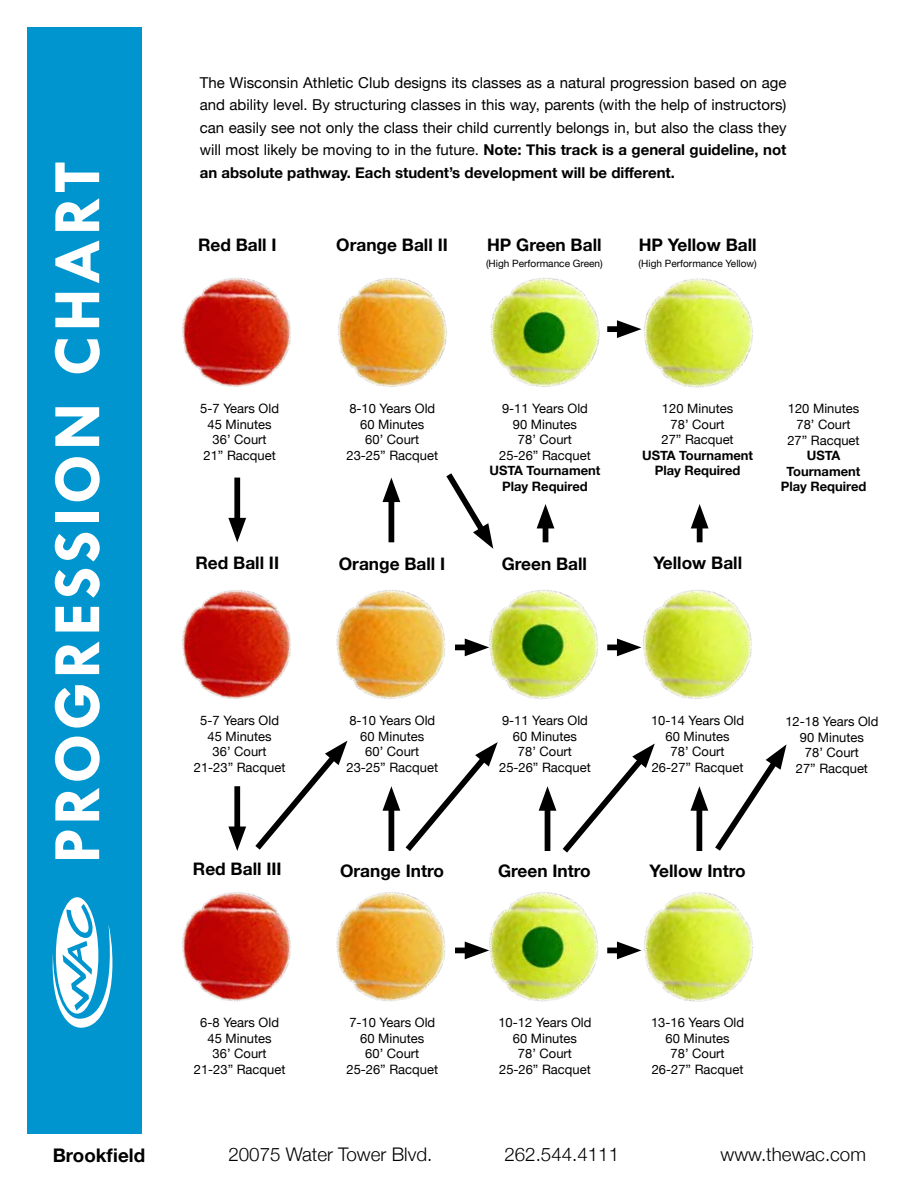
<style>
.page{position:relative;width:918px;height:1188px;background:#fff}
.page>*{position:absolute;margin:0;border:0;box-sizing:border-box;transform-origin:0 0}
.t1{font:700 68.4px "Tw Cen";letter-spacing:.05em;color:#fff}
.t2{font:300 18.75px "Helvetica Neue";color:#000}
.t3{font:700 18.75px "Helvetica Neue";color:#000}
.t4{font:700 17.25px "Helvetica Neue";color:#000}
.t5{font:15px/22.5px "Helvetica Neue";color:#000;text-align:justify}
.t6{font:12.9px/15.6px "Helvetica Neue";color:#000;text-align:center}
.t7{font:700 12.9px/15.6px "Helvetica Neue";color:#000;text-align:center}
.t8{font:10.05px "Helvetica Neue";color:#000}
.s1{font-weight:700}
</style>
<div class="page">
<img style="left:182px;top:278px;width:109px;height:109px">
<img style="left:490px;top:278px;width:110px;height:109px">
<img style="left:337px;top:278px;width:110px;height:109px">
<img style="left:641px;top:278px;width:112px;height:110px">
<img style="left:182px;top:590px;width:109px;height:109px">
<img style="left:489px;top:590px;width:121px;height:109px">
<img style="left:336px;top:590px;width:121px;height:109px">
<img style="left:641px;top:590px;width:111px;height:109px">
<img style="left:182px;top:892px;width:109px;height:110px">
<img style="left:489px;top:892px;width:121px;height:110px">
<img style="left:336px;top:892px;width:121px;height:110px">
<img style="left:641px;top:892px;width:113px;height:110px">
<div style="left:455px;top:645px;width:20px;height:5px;background:#000"></div>
<svg style="left:465px;top:639px;width:24px;height:17px"></svg>
<div style="left:455px;top:948px;width:20px;height:5px;background:#000"></div>
<svg style="left:465px;top:942px;width:24px;height:17px"></svg>
<div style="left:234px;top:478px;width:6px;height:50px;background:#000"></div>
<svg style="left:228px;top:518px;width:18px;height:24px"></svg>
<svg style="left:228px;top:741px;width:119px;height:110px"></svg>
<svg style="left:446px;top:473px;width:48px;height:76px"></svg>
<div style="left:389px;top:492px;width:5px;height:50px;background:#000"></div>
<svg style="left:382px;top:478px;width:18px;height:24px"></svg>
<svg style="left:382px;top:742px;width:116px;height:109px"></svg>
<svg style="left:539px;top:744px;width:116px;height:109px"></svg>
<svg style="left:690px;top:744px;width:97px;height:107px"></svg>
<div style="left:697px;top:518px;width:6px;height:24px;background:#000"></div>
<svg style="left:691px;top:504px;width:18px;height:24px"></svg>
<div style="left:543px;top:518px;width:5px;height:24px;background:#000"></div>
<svg style="left:537px;top:504px;width:17px;height:24px"></svg>
<div style="left:607px;top:326px;width:20px;height:6px;background:#000"></div>
<svg style="left:617px;top:320px;width:24px;height:18px"></svg>
<div style="left:607px;top:645px;width:20px;height:5px;background:#000"></div>
<svg style="left:617px;top:639px;width:24px;height:17px"></svg>
<div style="left:607px;top:948px;width:20px;height:5px;background:#000"></div>
<svg style="left:617px;top:942px;width:24px;height:17px"></svg>
<div style="left:27px;top:27px;width:114px;height:1107px;background:#0095cf"></div>
<svg style="left:52px;top:897px;width:61px;height:131px"></svg>
<h1 class="t1" style="left:36px;top:864px;width:704px;rotate:-90deg">PROGRESSION CHART</h1>
<p class="t5" style="left:200px;top:72px;width:588px">The Wisconsin Athletic Club designs its classes as a natural progression based on age and ability level. By structuring classes in this way, parents (with the help of instructors) can easily see not only the class their child currently belongs in, but also the class they will most likely be moving to in the future. <span class="s1">Note: This track is a general guideline, not an absolute pathway. Each student’s development will be different.</span></p>
<h3 class="t4" style="left:198px;top:232px;width:80px">Red Ball I</h3>
<h3 class="t4" style="left:336px;top:232px;width:113px">Orange Ball II</h3>
<h3 class="t4" style="left:639px;top:232px;width:119px">HP Yellow Ball</h3>
<p class="t8" style="left:639px;top:256px;width:120px">(High Performance Yellow)</p>
<h3 class="t4" style="left:487px;top:232px;width:116px">HP Green Ball</h3>
<p class="t8" style="left:486px;top:256px;width:118px">(High Performance Green)</p>
<p class="t6" style="left:200px;top:402px;width:80px">5-7 Years Old<br>45 Minutes<br>36’ Court<br>21” Racquet</p>
<p class="t6" style="left:346px;top:402px;width:93px">8-10 Years Old<br>60 Minutes<br>60’ Court<br>23-25” Racquet</p>
<p class="t6" style="left:499px;top:402px;width:93px">9-11 Years Old<br>90 Minutes<br>78’ Court<br>25-26” Racquet</p>
<p class="t7" style="left:489px;top:463px;width:113px">USTA Tournament<br>Play Required</p>
<p class="t6" style="left:661px;top:402px;width:74px">120 Minutes<br>78’ Court<br>27” Racquet</p>
<p class="t7" style="left:642px;top:448px;width:113px">USTA Tournament<br>Play Required</p>
<h3 class="t4" style="left:195px;top:550px;width:85px">Red Ball II</h3>
<h3 class="t4" style="left:339px;top:550px;width:108px">Orange Ball I</h3>
<h3 class="t4" style="left:502px;top:550px;width:87px">Green Ball</h3>
<h3 class="t4" style="left:653px;top:550px;width:90px">Yellow Ball</h3>
<p class="t6" style="left:787px;top:402px;width:74px">120 Minutes<br>78’ Court<br>27” Racquet</p>
<p class="t7" style="left:781px;top:448px;width:87px">USTA<br>Tournament<br>Play Required</p>
<p class="t6" style="left:194px;top:714px;width:93px">5-7 Years Old<br>45 Minutes<br>36’ Court<br>21-23” Racquet</p>
<p class="t6" style="left:346px;top:714px;width:93px">8-10 Years Old<br>60 Minutes<br>60’ Court<br>23-25” Racquet</p>
<p class="t6" style="left:499px;top:714px;width:93px">9-11 Years Old<br>60 Minutes<br>78’ Court<br>25-26” Racquet</p>
<p class="t6" style="left:651px;top:714px;width:95px">10-14 Years Old<br>60 Minutes<br>78’ Court<br>26-27” Racquet</p>
<h3 class="t4" style="left:193px;top:856px;width:90px">Red Ball III</h3>
<h3 class="t4" style="left:340px;top:857px;width:105px">Orange Intro</h3>
<h3 class="t4" style="left:498px;top:857px;width:94px">Green Intro</h3>
<h3 class="t4" style="left:650px;top:857px;width:98px">Yellow Intro</h3>
<p class="t6" style="left:785px;top:715px;width:95px">12-18 Years Old<br>90 Minutes<br>78’ Court<br>27” Racquet</p>
<p class="t6" style="left:194px;top:1016px;width:93px">6-8 Years Old<br>45 Minutes<br>36’ Court<br>21-23” Racquet</p>
<p class="t6" style="left:346px;top:1016px;width:93px">7-10 Years Old<br>60 Minutes<br>60’ Court<br>25-26” Racquet</p>
<p class="t6" style="left:498px;top:1016px;width:95px">10-12 Years Old<br>60 Minutes<br>78’ Court<br>25-26” Racquet</p>
<p class="t6" style="left:651px;top:1016px;width:95px">13-16 Years Old<br>60 Minutes<br>78’ Court<br>26-27” Racquet</p>
<h2 class="t3" style="left:53px;top:1140px;width:94px">Brookfield</h2>
<h2 class="t2" style="left:228px;top:1140px;width:205px">20075 Water Tower Blvd.</h2>
<h2 class="t2" style="left:504px;top:1140px;width:116px">262.544.4111</h2>
<h2 class="t2" style="left:720px;top:1140px;width:147px">www.thewac.com</h2>
</div>
